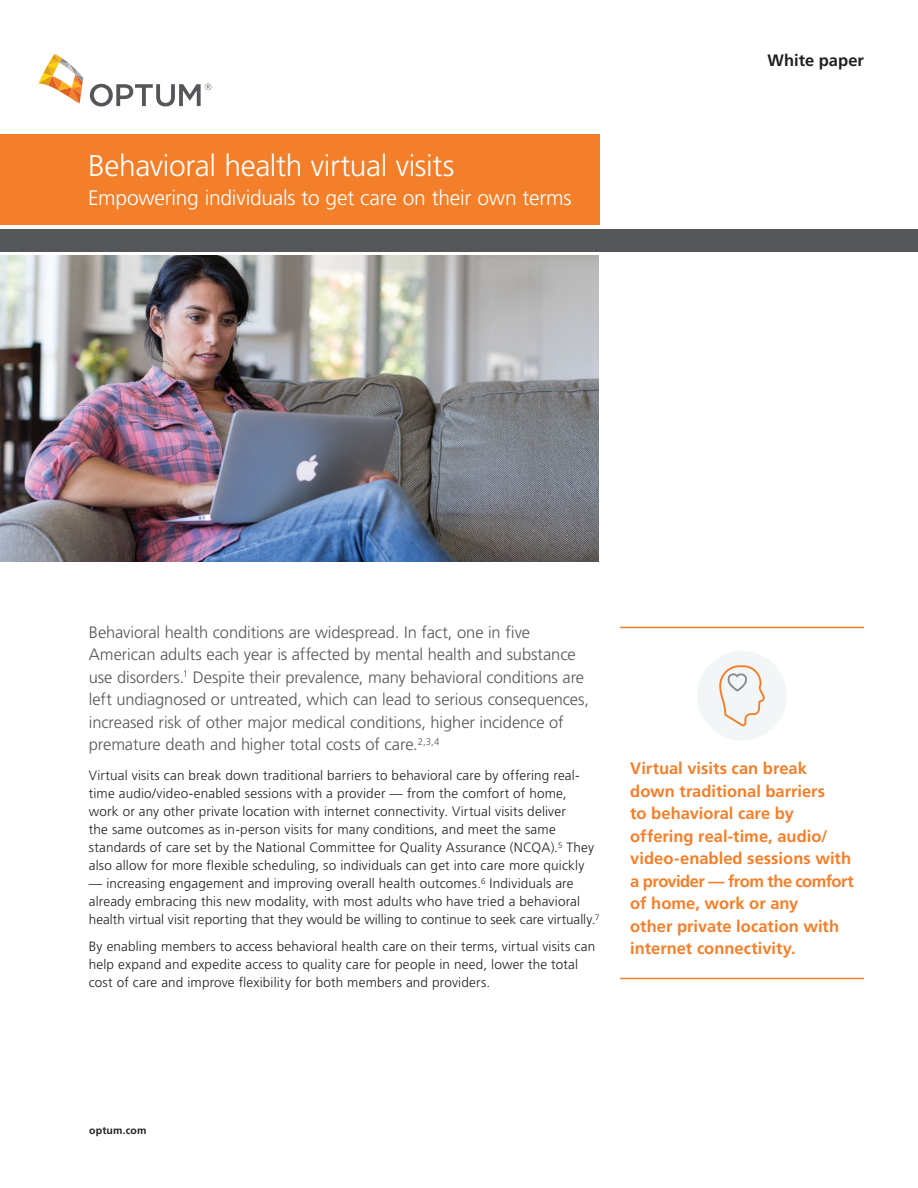
<style>
.page{position:relative;width:918px;height:1188px;background:#fff}
.page>*{position:absolute;margin:0;border:0;box-sizing:border-box;transform-origin:0 0}
.t1{font:300 30px "Frutiger LT Pro";letter-spacing:-.015em;color:#fff}
.t2{font:300 21px "Frutiger LT Std";letter-spacing:-.01em;color:#fff}
.Intro_Body_Copy{font:300 16.5px/22.5px "Frutiger LT Pro";letter-spacing:-.005em;color:#555659}
.Sidebar_Body_-_rule{font:700 16.5px/22.5px "Frutiger LT Pro";color:#f47f2a}
.t3{font:700 16.5px "Frutiger LT Std";color:#231f20}
.Body_copy{font:300 13.5px/18px "Frutiger LT Pro";letter-spacing:.01em;color:#231f20}
.Body_copy-2{font:700 10.5px "Frutiger LT Pro";letter-spacing:.02em;color:#231f20}
</style>
<div class="page">
<div style="left:0;top:134px;width:599px;height:91px;background:#f47f2a"></div>
<div style="left:0;top:229px;width:918px;height:22px;background:#555659"></div>
<svg style="left:38px;top:54px;width:45px;height:50px"></svg>
<svg style="left:90px;top:83px;width:121px;height:23px"></svg>
<img style="left:0;top:256px;width:599px;height:305px">
<hr style="left:620px;top:627px;width:244px;height:1px;background:#f47f2a">
<hr style="left:620px;top:978px;width:244px;height:1px;background:#f47f2a">
<div style="left:697px;top:651px;width:90px;height:90px;background:#f3f6f7;border-radius:50%"></div>
<svg style="left:719px;top:665px;width:46px;height:61px"></svg>
<p class="t1" style="left:88px;top:148px;width:368px">Behavioral health virtual visits</p>
<p class="t2" style="left:88px;top:186px;width:485px">Empowering individuals to get care on their own terms</p>
<p class="t3" style="left:768px;top:51px;width:98px">White paper</p>
<p class="Intro_Body_Copy" style="left:89px;top:621px;width:502px">Behavioral health conditions are widespread. In fact, one in five American adults each year is affected by mental health and substance use disorders.<sup>1</sup> Despite their prevalence, many behavioral conditions are left undiagnosed or untreated, which can lead to serious consequences, increased risk of other major medical conditions, higher incidence of premature death and higher total costs of care.<sup>2,3,4</sup></p>
<p class="Body_copy" style="left:89px;top:767px;width:507px">Virtual visits can break down traditional barriers to behavioral care by offering real&shy;time audio/video-enabled sessions with a provider — from the comfort of home, work or any other private location with internet connectivity. Virtual visits deliver<br>the same outcomes as in-person visits for many conditions, and meet the same standards of care set by the National Committee for Quality Assurance (NCQA).<sup>5</sup> They also allow for more flexible scheduling, so individuals can get into care more quickly</p>
<p class="Body_copy" style="left:89px;top:875px;width:512px">— increasing engagement and improving overall health outcomes.<sup>6</sup> Individuals are already embracing this new modality, with most adults who have tried a behavioral health virtual visit reporting that they would be willing to continue to seek care virtually.<sup>7</sup></p>
<p class="Body_copy" style="left:89px;top:938px;width:508px">By enabling members to access behavioral health care on their terms, virtual visits can help expand and expedite access to quality care for people in need, lower the total cost of care and improve flexibility for both members and providers.</p>
<p class="Sidebar_Body_-_rule" style="left:630px;top:757px;width:225px">Virtual visits can break down traditional barriers<br>to behavioral care by offering real-time, audio/ video-enabled sessions with a provider — from the comfort of home, work or any<br>other private location with internet connectivity.</p>
<p class="Body_copy-2" style="left:89px;top:1124px;width:59px">optum.com</p>
</div>
